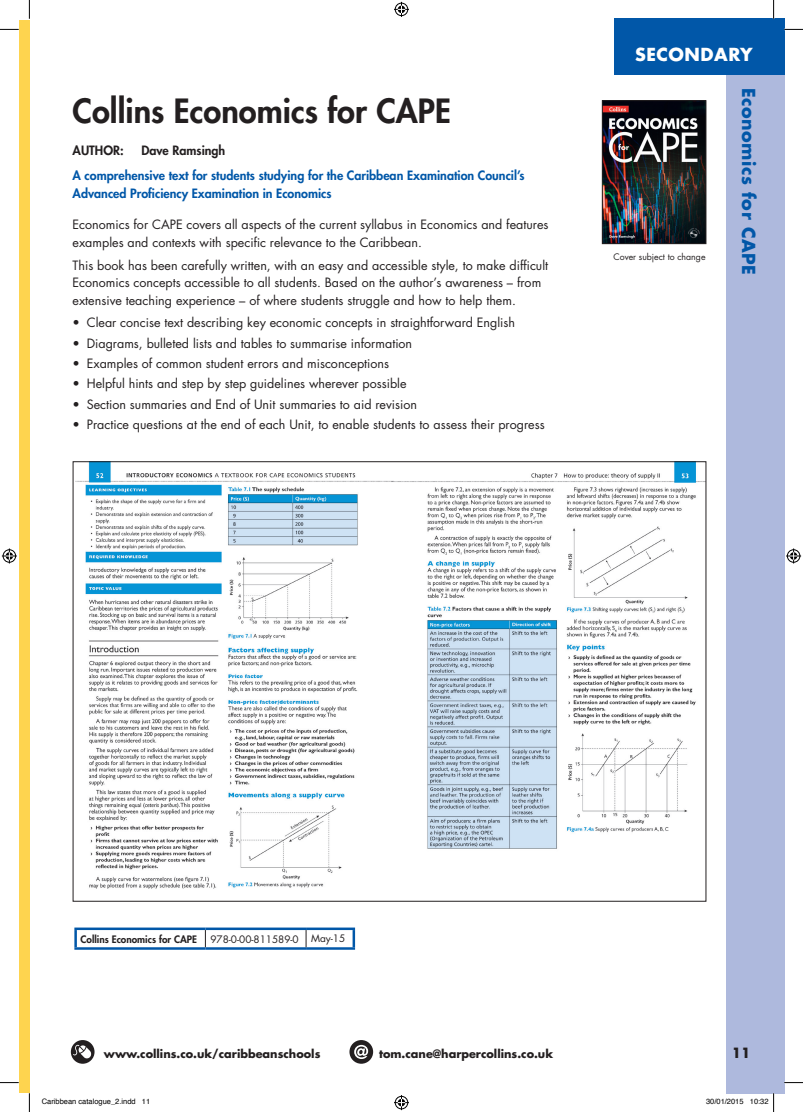
<style>
.page{position:relative;width:803px;height:1112px;background:#fff}
.page>*{position:absolute;margin:0;border:0;box-sizing:border-box;transform-origin:0 0}
.t1{font:800 32.5px "Futura";color:#231f20}
.t2{font:700 17.5px "Futura";letter-spacing:.03em;color:#0157a8}
.t3{font:700 17.5px "Futura";letter-spacing:.03em;color:#fff}
.t4{font:700 13.75px "Futura";color:#231f20}
.t5{font:12.5px/17.5px "Futura";color:#231f20}
.t6{font:800 12.5px/18px "Futura";color:#0157a8}
.t7{font:800 12.5px "Futura";color:#231f20}
.t8{font:700 11.25px "Futura";color:#231f20}
.t9{font:800 10px "Futura";color:#231f20}
.t10{font:10px "Futura";color:#231f20}
.t11{font:8.75px "Futura";color:#231f20}
.t12{font:7.5px "Helvetica";color:#000}
</style>
<div class="page">
<img style="left:71px;top:1039px;width:24px;height:24px;border-radius:12px">
<svg style="left:349px;top:1039px;width:24px;height:24px"></svg>
<svg style="left:354px;top:1044px;width:14px;height:14px"></svg>
<div style="left:726px;top:72px;width:58px;height:1020px;background:#aeb9dd"></div>
<div style="left:614px;top:19px;width:170px;height:55px;background:#0157a8"></div>
<div style="left:19px;top:21px;width:10px;height:1071px;background:#fed44f"></div>
<img style="left:75px;top:463px;width:629px;height:426px">
<img style="left:604px;top:102px;width:100px;height:140px">
<div style="left:602px;top:100px;width:104px;height:144px;border:1px solid #231f20"></div>
<hr style="left:74px;top:927px;width:131px;height:2px;background:#0157a8">
<hr style="left:74px;top:929px;width:3px;height:18px;background:#0157a8">
<hr style="left:205px;top:927px;width:101px;height:2px;background:#0157a8">
<hr style="left:306px;top:927px;width:49px;height:2px;background:#0157a8">
<svg style="left:353px;top:929px;width:2px;height:18px"></svg>
<hr style="left:74px;top:947px;width:131px;height:2px;background:#0157a8">
<hr style="left:205px;top:947px;width:101px;height:2px;background:#0157a8">
<hr style="left:306px;top:947px;width:49px;height:2px;background:#0157a8">
<svg style="left:205px;top:929px;width:1px;height:18px"></svg>
<svg style="left:306px;top:929px;width:1px;height:18px"></svg>
<svg style="left:0;top:29px;width:19px;height:1px"></svg>
<svg style="left:784px;top:29px;width:19px;height:1px"></svg>
<svg style="left:0;top:1082px;width:19px;height:1px"></svg>
<svg style="left:784px;top:1081px;width:19px;height:2px"></svg>
<svg style="left:29px;top:0;width:1px;height:19px"></svg>
<svg style="left:29px;top:1092px;width:1px;height:19px"></svg>
<svg style="left:773px;top:0;width:1px;height:19px"></svg>
<svg style="left:394px;top:2px;width:15px;height:15px"></svg>
<svg style="left:394px;top:1095px;width:15px;height:14px"></svg>
<svg style="left:2px;top:548px;width:15px;height:15px"></svg>
<svg style="left:786px;top:548px;width:15px;height:15px"></svg>
<svg style="left:750px;top:1092px;width:24px;height:19px"></svg>
<h1 class="t1" style="left:73px;top:89px;width:380px">Collins Economics for CAPE</h1>
<p class="t7" style="left:73px;top:142px;width:53px">AUTHOR:</p>
<p class="t7" style="left:141px;top:142px;width:85px">Dave Ramsingh</p>
<p class="t6" style="left:73px;top:166px;width:454px">A comprehensive text for students studying for the Caribbean Examination Council’s<br>Advanced Proficiency Examination in Economics</p>
<p class="t5" style="left:73px;top:216px;width:477px">Economics for CAPE covers all aspects of the current syllabus in Economics and features examples and contexts with specific relevance to the Caribbean.</p>
<p class="t5" style="left:73px;top:256px;width:477px">This book has been carefully written, with an easy and accessible style, to make difficult<br>Economics concepts accessible to all students. Based on the author’s awareness – from extensive teaching experience – of where students struggle and how to help them.</p>
<p class="t5" style="left:73px;top:314px;width:444px">• Clear concise text describing key economic concepts in straightforward English</p>
<p class="t5" style="left:73px;top:334px;width:341px">• Diagrams, bulleted lists and tables to summarise information</p>
<p class="t5" style="left:73px;top:354px;width:318px">• Examples of common student errors and misconceptions</p>
<p class="t5" style="left:73px;top:375px;width:335px">• Helpful hints and step by step guidelines wherever possible</p>
<p class="t5" style="left:73px;top:395px;width:346px">• Section summaries and End of Unit summaries to aid revision</p>
<p class="t5" style="left:73px;top:415px;width:474px">• Practice questions at the end of each Unit, to enable students to assess their progress</p>
<h2 class="t3" style="left:635px;top:42px;width:119px">SECONDARY</h2>
<p class="t11" style="left:613px;top:250px;width:94px">Cover subject to change</p>
<h2 class="t2" style="left:761px;top:88px;width:188px;rotate:90deg">Economics for CAPE</h2>
<p class="t9" style="left:81px;top:932px;width:118px">Collins Economics for CAPE</p>
<p class="t10" style="left:210px;top:931px;width:136px">978-0-00-811589-0 May-15</p>
<p class="t8" style="left:104px;top:1045px;width:218px">www.collins.co.uk/caribbeanschools</p>
<p class="t8" style="left:379px;top:1045px;width:176px">tom.cane@harpercollins.co.uk</p>
<p class="t4" style="left:732px;top:1043px;width:20px">11</p>
<p class="t12" style="left:42px;top:1095px;width:110px">Caribbean catalogue_2.indd 11</p>
<p class="t12" style="left:706px;top:1095px;width:64px">30/01/2015 10:32</p>
</div>
